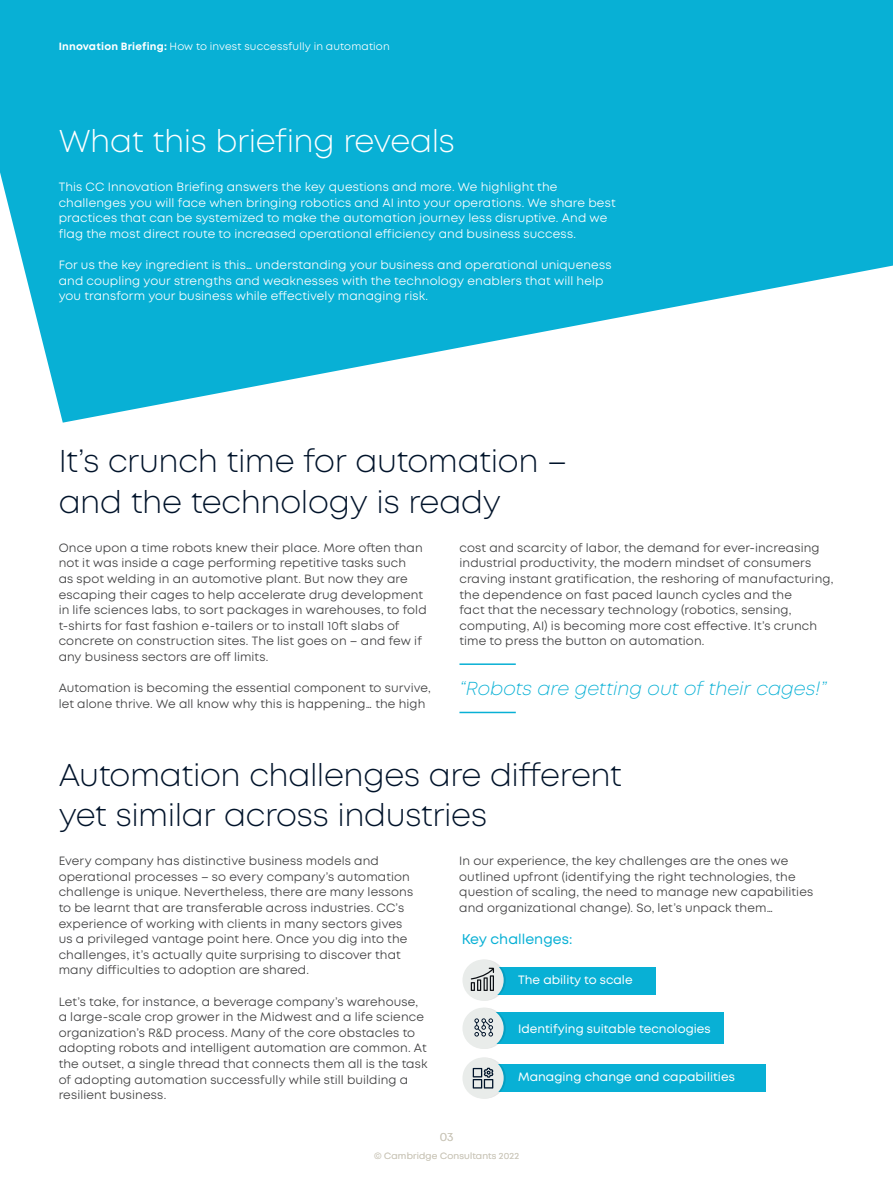
<style>
.page{position:relative;width:893px;height:1188px;background:#fff}
.page>*{position:absolute;margin:0;border:0;box-sizing:border-box;transform-origin:0 0}
.TOC_CC-CGi_01_Head{font:300 31.5px/40.5px "Mont";letter-spacing:-.01em;color:#00132a}
.TOC_CC-CGi_01_Head-2{font:300 31.5px "Mont";letter-spacing:-.015em;color:#fff}
.CC-CGi_Quote{font:italic 300 18.75px "Mont";color:#08b0d5}
.t1{font:14.1px "Mont";color:#08b0d5}
.t2{font:12.15px "Mont";color:#fff}
._04_CC-CGi_Body_copy{font:12px/15.6px "Mont";letter-spacing:.01em;color:#3e3e3f}
._04_CC-CGi_Body_copy-2{font:12px/15.6px "Mont";letter-spacing:.01em;color:#fff}
.t3{font:12px "Mont";color:#ccc8bb}
.t4{font:10.5px "Mont";letter-spacing:.015em;color:#fff}
.t5{font:9px "Mont";letter-spacing:.02em;color:#ccc8bb}
.s1{font-weight:700}
</style>
<div class="page">
<svg style="left:0;top:0;width:893px;height:423px;fill:#08b0d5"></svg>
<div style="left:486px;top:1013px;width:238px;height:31px;background:#08b0d5"></div>
<svg style="left:465px;top:1008px;width:41px;height:41px"></svg>
<div style="left:462px;top:1008px;width:42px;height:41px;background:#e9ecea;border-radius:50%"></div>
<div style="left:482px;top:967px;width:173px;height:27px;background:#08b0d5"></div>
<svg style="left:465px;top:960px;width:41px;height:41px"></svg>
<div style="left:462px;top:960px;width:42px;height:41px;background:#e9ecea;border-radius:50%"></div>
<div style="left:486px;top:1064px;width:280px;height:28px;background:#08b0d5"></div>
<svg style="left:465px;top:1058px;width:41px;height:41px"></svg>
<div style="left:462px;top:1058px;width:42px;height:41px;background:#e9ecea;border-radius:50%"></div>
<svg style="left:474px;top:1018px;width:19px;height:19px"></svg>
<svg style="left:473px;top:1068px;width:20px;height:21px"></svg>
<svg style="left:471px;top:968px;width:23px;height:23px"></svg>
<hr style="left:459px;top:663px;width:57px;height:2px;background:#08b0d5">
<hr style="left:459px;top:712px;width:57px;height:1px;background:#08b0d5">
<p class="t4" style="left:59px;top:40px;width:333px"><span class="s1">Innovation Briefing:</span> How to invest successfully in automation</p>
<p class="TOC_CC-CGi_01_Head-2" style="left:59px;top:121px;width:398px">What this briefing reveals</p>
<p class="_04_CC-CGi_Body_copy-2" style="left:59px;top:179px;width:558px">This CC Innovation Briefing answers the key questions and more. We highlight the challenges you will face when bringing robotics and AI into your operations. We share best practices that can be systemized to make the automation journey less disruptive. And we flag the most direct route to increased operational efficiency and business success.</p>
<p class="_04_CC-CGi_Body_copy-2" style="left:59px;top:257px;width:554px">For us the key ingredient is this… understanding your business and operational uniqueness and coupling your strengths and weaknesses with the technology enablers that will help you transform your business while effectively managing risk.</p>
<p class="TOC_CC-CGi_01_Head" style="left:59px;top:441px;width:510px">It’s crunch time for automation – and the technology is ready</p>
<p class="_04_CC-CGi_Body_copy" style="left:59px;top:540px;width:369px">Once upon a time robots knew their place. More often than not it was inside a cage performing repetitive tasks such<br>as spot welding in an automotive plant. But now they are escaping their cages to help accelerate drug development in life sciences labs, to sort packages in warehouses, to fold t-shirts for fast fashion e-tailers or to install 10ft slabs of concrete on construction sites. The list goes on – and few if any business sectors are off limits.</p>
<p class="_04_CC-CGi_Body_copy" style="left:59px;top:680px;width:374px">Automation is becoming the essential component to survive, let alone thrive. We all know why this is happening… the high</p>
<p class="_04_CC-CGi_Body_copy" style="left:459px;top:540px;width:376px">cost and scarcity of labor, the demand for ever-increasing industrial productivity, the modern mindset of consumers craving instant gratification, the reshoring of manufacturing, the dependence on fast paced launch cycles and the<br>fact that the necessary technology (robotics, sensing, computing, AI) is becoming more cost effective. It’s crunch time to press the button on automation.</p>
<p class="CC-CGi_Quote" style="left:459px;top:676px;width:369px">“Robots are getting out of their cages!”</p>
<p class="TOC_CC-CGi_01_Head" style="left:59px;top:755px;width:565px">Automation challenges are different yet similar across industries</p>
<p class="_04_CC-CGi_Body_copy" style="left:59px;top:853px;width:356px">Every company has distinctive business models and operational processes – so every company’s automation challenge is unique. Nevertheless, there are many lessons to be learnt that are transferable across industries. CC’s experience of working with clients in many sectors gives us a privileged vantage point here. Once you dig into the challenges, it’s actually quite surprising to discover that many difficulties to adoption are shared.</p>
<p class="_04_CC-CGi_Body_copy" style="left:59px;top:994px;width:370px">Let’s take, for instance, a beverage company’s warehouse, a large-scale crop grower in the Midwest and a life science organization’s R&amp;D process. Many of the core obstacles to adopting robots and intelligent automation are common. At the outset, a single thread that connects them all is the task of adopting automation successfully while still building a resilient business.</p>
<p class="_04_CC-CGi_Body_copy" style="left:459px;top:853px;width:356px">In our experience, the key challenges are the ones we outlined upfront (identifying the right technologies, the question of scaling, the need to manage new capabilities and organizational change). So, let’s unpack them…</p>
<p class="t1" style="left:462px;top:930px;width:112px">Key challenges:</p>
<p class="t2" style="left:518px;top:972px;width:116px">The ability to scale</p>
<p class="t2" style="left:518px;top:1021px;width:194px">Identifying suitable tecnologies</p>
<p class="t2" style="left:518px;top:1069px;width:218px">Managing change and capabilities</p>
<p class="t3" style="left:440px;top:1129px;width:15px">03</p>
<p class="t5" style="left:374px;top:1150px;width:146px">© Cambridge Consultants 2022</p>
</div>
